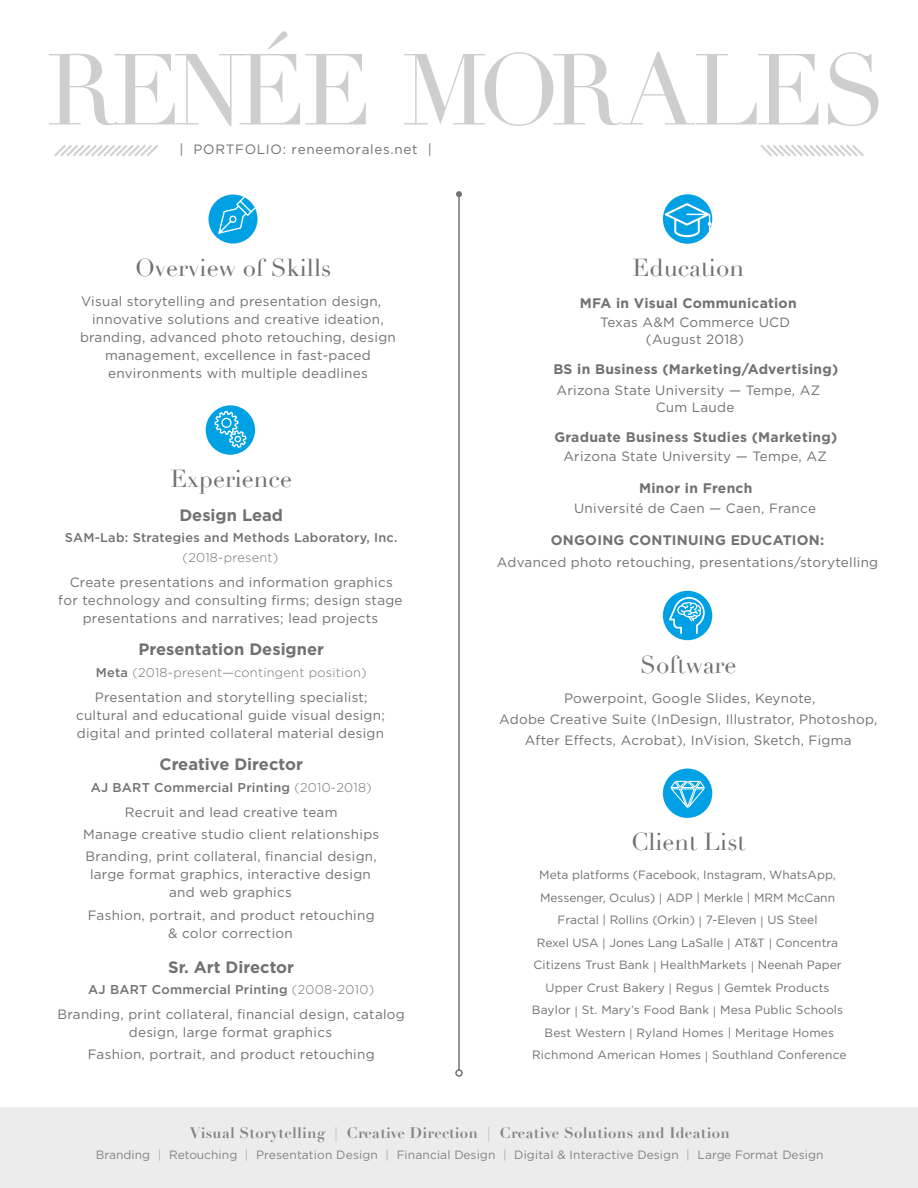
<style>
.page{position:relative;width:918px;height:1188px;background:#fff}
.page>*{position:absolute;margin:0;border:0;box-sizing:border-box;transform-origin:0 0}
.t1{font:99px "Didot";letter-spacing:-.06em;color:#ceced0}
.t2{font:24px "Didot";color:#717073}
.t3{font:700 16.5px "Gotham";color:#717073}
.t4{font:700 15px "Didot";letter-spacing:.02em;color:#848487}
.t5{font:700 13.8px "Gotham";letter-spacing:.02em;color:#717073}
.t6{font:13.5px/18px "Gotham";letter-spacing:.02em;color:#717073;text-align:center}
.t7{font:13.5px "Gotham";letter-spacing:.05em;color:#717073}
.t8{font:500 12.75px "Gotham";letter-spacing:.02em;color:#717073}
.t9{font:300 12.75px "Gotham";letter-spacing:.02em;color:#717073}
.t10{font:12px/22.5px "Gotham";color:#717073;text-align:center}
.t11{font:12px "Gotham";letter-spacing:.01em;color:#848487}
.s1{font-weight:500}
.s2{font-weight:300}
.s3{color:#acacaf}
</style>
<div class="page">
<svg style="left:54px;top:145px;width:104px;height:12px"></svg>
<svg style="left:760px;top:145px;width:104px;height:12px"></svg>
<div style="left:0;top:1107px;width:918px;height:81px;background:#ececed"></div>
<div style="left:209px;top:195px;width:49px;height:49px;background:#00a1e4;border-radius:50%"></div>
<svg style="left:217px;top:195px;width:41px;height:41px"></svg>
<div style="left:206px;top:405px;width:49px;height:50px;background:#00a1e4;border-radius:50%"></div>
<svg style="left:214px;top:410px;width:33px;height:38px"></svg>
<svg style="left:663px;top:591px;width:49px;height:49px"></svg>
<svg style="left:663px;top:194px;width:49px;height:50px"></svg>
<div style="left:663px;top:769px;width:49px;height:49px;background:#00a1e4;border-radius:50%"></div>
<svg style="left:670px;top:780px;width:36px;height:32px"></svg>
<hr style="left:458px;top:194px;width:2px;height:876px;background:#717073">
<svg style="left:456px;top:191px;width:6px;height:6px"></svg>
<div style="left:455px;top:1069px;width:8px;height:8px;border:2px solid #717073;border-radius:50%"></div>
<h1 class="t1" style="left:46px;top:31px;width:843px">RENÉE MORALES</h1>
<p class="t7" style="left:179px;top:142px;width:254px">| PORTFOLIO: reneemorales.net |</p>
<h2 class="t2" style="left:135px;top:254px;width:198px">Overview of Skills</h2>
<p class="t6" style="left:81px;top:293px;width:302px">Visual storytelling and presentation design,</p>
<p class="t6" style="left:92px;top:311px;width:293px">innovative solutions and creative ideation,</p>
<p class="t6" style="left:80px;top:329px;width:317px">branding, advanced photo retouching, design</p>
<p class="t6" style="left:105px;top:347px;width:267px">management, excellence in fast-paced</p>
<p class="t6" style="left:108px;top:365px;width:261px">environments with multiple deadlines</p>
<h2 class="t2" style="left:170px;top:465px;width:123px">Experience</h2>
<p class="t3" style="left:179px;top:504px;width:105px">Design Lead</p>
<p class="t8" style="left:65px;top:530px;width:334px">SAM-Lab: Strategies and Methods Laboratory, Inc.</p>
<p class="t9" style="left:183px;top:549px;width:97px">(2018-present)</p>
<p class="t6" style="left:58px;top:573px;width:346px">Create presentations and information graphics for technology and consulting firms; design stage presentations and narratives; lead projects</p>
<p class="t3" style="left:138px;top:638px;width:187px">Presentation Designer</p>
<p class="t9" style="left:96px;top:664px;width:272px"><span class="s1">Meta</span> (2018-present—contingent position)</p>
<p class="t6" style="left:76px;top:688px;width:310px">Presentation and storytelling specialist; cultural and educational guide visual design; digital and printed collateral material design</p>
<p class="t3" style="left:159px;top:754px;width:145px">Creative Director</p>
<p class="t8" style="left:91px;top:779px;width:283px">AJ BART Commercial Printing <span class="s2">(2010-2018)</span></p>
<p class="t6" style="left:83px;top:801px;width:298px;line-height:22.4px">Recruit and lead creative team<br>Manage creative studio client relationships<br>Branding, print collateral, financial design,</p>
<p class="t6" style="left:90px;top:866px;width:282px">large format graphics, interactive design and web graphics</p>
<p class="t6" style="left:88px;top:906px;width:288px">Fashion, portrait, and product retouching &amp; color correction</p>
<p class="t3" style="left:168px;top:956px;width:127px">Sr. Art Director</p>
<p class="t8" style="left:88px;top:982px;width:287px">AJ BART Commercial Printing <span class="s2">(2008-2010)</span></p>
<p class="t6" style="left:58px;top:1005px;width:349px">Branding, print collateral, financial design, catalog design, large format graphics</p>
<p class="t6" style="left:88px;top:1046px;width:288px">Fashion, portrait, and product retouching</p>
<h2 class="t2" style="left:633px;top:254px;width:113px">Education</h2>
<p class="t5" style="left:580px;top:294px;width:218px">MFA in Visual Communication</p>
<p class="t6" style="left:600px;top:314px;width:191px;line-height:16.5px">Texas A&amp;M Commerce UCD (August 2018)</p>
<p class="t5" style="left:553px;top:359px;width:286px">BS in Business (Marketing/Advertising)</p>
<p class="t6" style="left:656px;top:382px;width:166px;line-height:16.5px;text-align:left;text-indent:-99px">Arizona State University — Tempe, AZ<br>Cum Laude</p>
<p class="t5" style="left:554px;top:428px;width:284px">Graduate Business Studies (Marketing)</p>
<p class="t6" style="left:563px;top:447px;width:265px">Arizona State University — Tempe, AZ</p>
<p class="t5" style="left:639px;top:479px;width:115px">Minor in French</p>
<p class="t6" style="left:574px;top:499px;width:243px">Université de Caen — Caen, France</p>
<p class="t5" style="left:551px;top:531px;width:275px">ONGOING CONTINUING EDUCATION:</p>
<p class="t6" style="left:497px;top:553px;width:383px">Advanced photo retouching, presentations/storytelling</p>
<h2 class="t2" style="left:640px;top:650px;width:98px">Software</h2>
<p class="t6" style="left:499px;top:688px;width:380px;line-height:21px">Powerpoint, Google Slides, Keynote,<br>Adobe Creative Suite (InDesign, Illustrator, Photoshop,<br>After Effects, Acrobat), InVision, Sketch, Figma</p>
<h2 class="t2" style="left:631px;top:828px;width:116px">Client List</h2>
<p class="t10" style="left:532px;top:864px;width:316px">Meta platforms (Facebook, Instagram, WhatsApp, Messenger, Oculus) | ADP | Merkle | MRM McCann Fractal | Rollins (Orkin) | 7-Eleven | US Steel<br>Rexel USA | Jones Lang LaSalle | AT&amp;T | Concentra Citizens Trust Bank | HealthMarkets | Neenah Paper Upper Crust Bakery | Regus | Gemtek Products Baylor | St. Mary’s Food Bank | Mesa Public Schools Best Western | Ryland Homes | Meritage Homes Richmond American Homes | Southland Conference</p>
<p class="t4" style="left:190px;top:1123px;width:542px">Visual Storytelling | Creative Direction | Creative Solutions and Ideation</p>
<p class="t11" style="left:96px;top:1149px;width:729px">Branding <span class="s3">|</span> Retouching <span class="s3">|</span> Presentation Design <span class="s3">|</span> Financial Design <span class="s3">|</span> Digital &amp; Interactive Design <span class="s3">|</span> Large Format Design</p>
</div>
